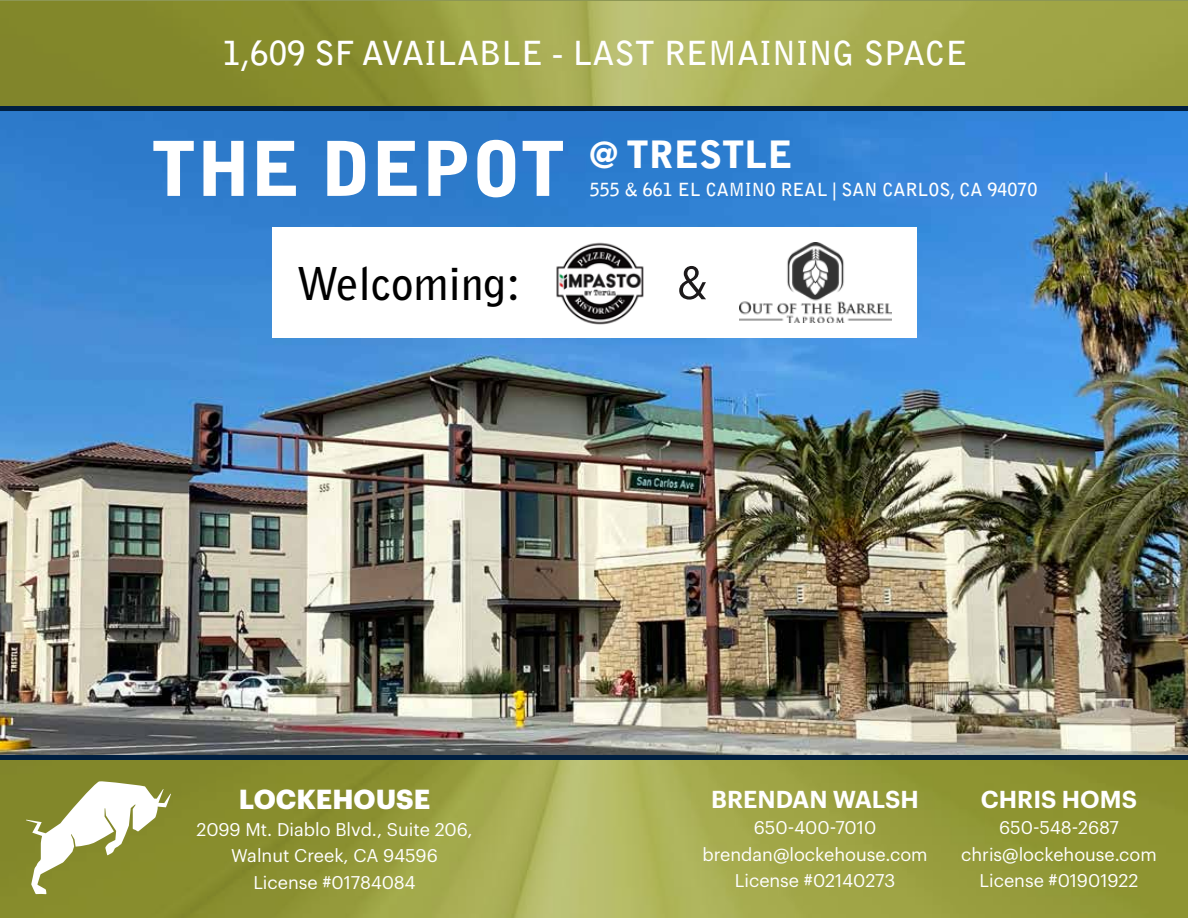
<style>
.page{position:relative;width:1188px;height:918px;background:#fff}
.page>*{position:absolute;margin:0;border:0;box-sizing:border-box;transform-origin:0 0}
.t1{font:900 75px "Bell Gothic Std";color:#fff}
.t2{font:700 45px "Bell Gothic Std";color:#000}
.t3{font:700 33px "Bell Gothic Std";color:#fff}
.t4{font:700 27px "Graphik";color:#fff}
.t5{font:600 24px "Graphik";color:#fff}
.t6{font:18px/26.5px "Graphik";color:#fff;text-align:center}
.t7{font:700 18px "Bell Gothic Std";color:#fff}
</style>
<div class="page">
<img style="left:0;top:110px;width:1188px;height:645px">
<div style="left:272px;top:228px;width:644px;height:110px;background:#fff"></div>
<img style="left:556px;top:242px;width:88px;height:83px">
<img style="left:740px;top:243px;width:152px;height:80px">
<svg style="left:679px;top:266px;width:27px;height:34px"></svg>
<img style="left:0;top:2px;width:1188px;height:104px">
<img style="left:0;top:760px;width:1188px;height:158px">
<hr style="left:0;top:106px;width:1188px;height:4px;background:#001f41">
<div style="left:0;top:755px;width:1188px;height:5px;background:#001f41"></div>
<svg style="left:26px;top:781px;width:145px;height:113px"></svg>
<h3 class="t3" style="left:223px;top:33px;width:746px">1,609 SF AVAILABLE - LAST REMAINING SPACE</h3>
<h1 class="t1" style="left:151px;top:125px;width:644px">THE DEPOT <sup>@</sup> <sup>TRESTLE</sup></h1>
<p class="t7" style="left:590px;top:179px;width:449px">555 &amp; 661 EL CAMINO REAL | SAN CARLOS, CA 94070</p>
<h2 class="t2" style="left:296px;top:256px;width:226px">Welcoming:</h2>
<h3 class="t4" style="left:239px;top:779px;width:193px">LOCKEHOUSE</h3>
<p class="t6" style="left:196px;top:814px;width:278px">2099 Mt. Diablo Blvd., Suite 206,<br>Walnut Creek, CA 94596<br>License #01784084</p>
<h3 class="t5" style="left:711px;top:781px;width:209px">BRENDAN WALSH</h3>
<p class="t6" style="left:702px;top:813px;width:227px">650-400-7010 brendan@lockehouse.com<br>License #02140273</p>
<h3 class="t5" style="left:981px;top:781px;width:158px">CHRIS HOMS</h3>
<p class="t6" style="left:961px;top:813px;width:197px">650-548-2687 chris@lockehouse.com<br>License #01901922</p>
</div>
